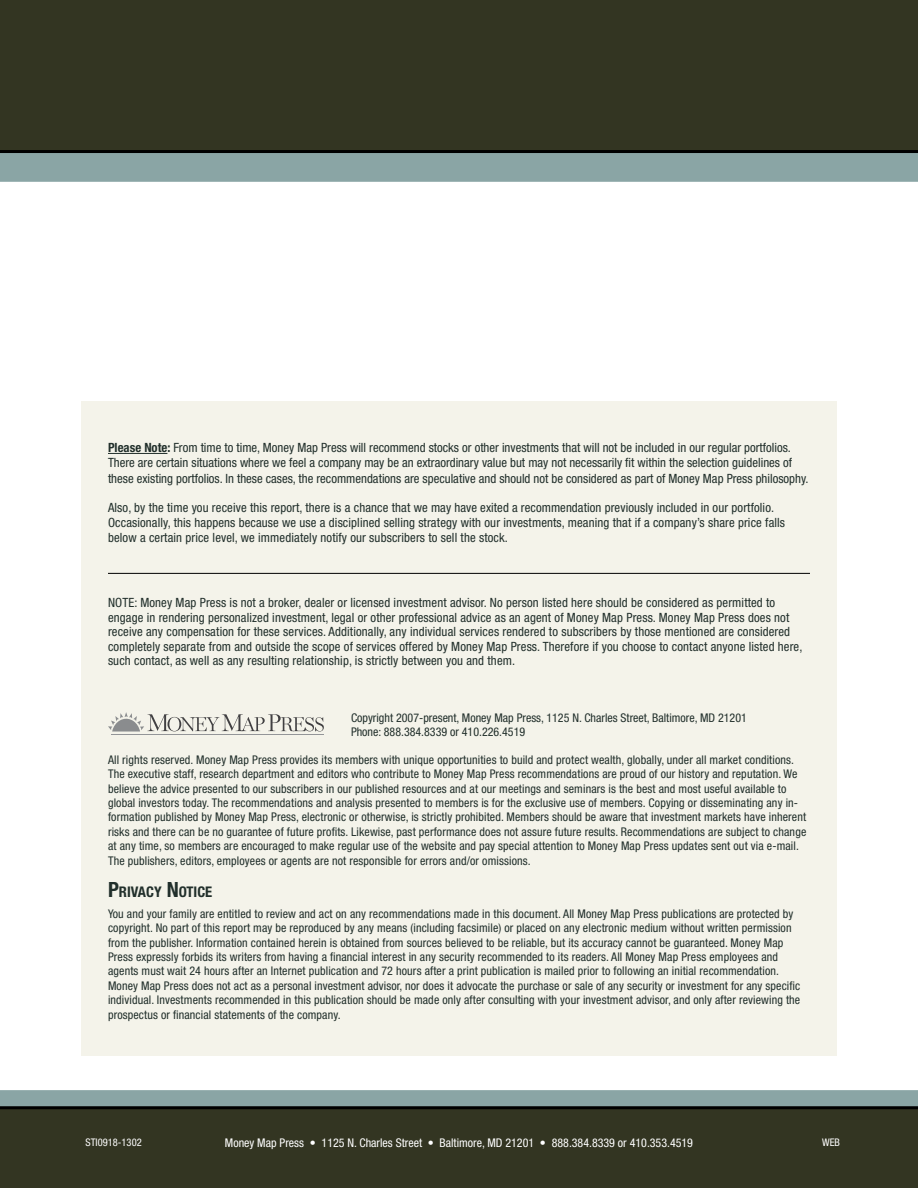
<style>
.page{position:relative;width:918px;height:1188px;background:#fff}
.page>*{position:absolute;margin:0;border:0;box-sizing:border-box;transform-origin:0 0}
.t1{font:700 condensed 14.7px "Helvetica Neue";color:#212f2b}
.t2{font:condensed 12.75px/14.4px "Helvetica Neue";letter-spacing:.01em;color:#212f2b}
.t3{font:condensed 12px/14.4px "Helvetica Neue";letter-spacing:.01em;color:#212f2b}
.t4{font:condensed 12px "Helvetica Neue";color:#fff}
.t5{font:condensed 10.5px "Helvetica Neue";color:#fff}
.s1{font-weight:700}
.s2{font-size:21px}
</style>
<div class="page">
<div style="left:0;top:1090px;width:918px;height:16px;background:#8aa5a5"></div>
<div style="left:0;top:1106px;width:918px;height:82px;background:#333522"></div>
<div style="left:0;top:153px;width:918px;height:29px;background:#8aa5a5"></div>
<div style="left:81px;top:402px;width:756px;height:654px;background:#f4f3ea"></div>
<hr style="left:108px;top:573px;width:702px;height:1px;background:#000">
<hr style="left:108px;top:453px;width:59px;height:1px;background:#212f2b">
<hr style="left:112px;top:734px;width:212px;height:1px;background:#939598">
<svg style="left:108px;top:712px;width:216px;height:20px"></svg>
<div style="left:0;top:0;width:918px;height:153px;background:#333522"></div>
<p class="t2" style="left:108px;top:440px;width:702px;line-height:15.3px"><span class="s1">Please Note:</span> From time to time, Money Map Press will recommend stocks or other investments that will not be included in our regular portfolios.<br>There are certain situations where we feel a company may be an extraordinary value but may not necessarily fit within the selection guidelines of these existing portfolios. In these cases, the recommendations are speculative and should not be considered as part of Money Map Press philosophy.</p>
<p class="t2" style="left:108px;top:499px;width:679px;line-height:15.3px">Also, by the time you receive this report, there is a chance that we may have exited a recommendation previously included in our portfolio.<br>Occasionally, this happens because we use a disciplined selling strategy with our investments, meaning that if a company’s share price falls below a certain price level, we immediately notify our subscribers to sell the stock.</p>
<p class="t2" style="left:108px;top:596px;width:696px">NOTE: Money Map Press is not a broker, dealer or licensed investment advisor. No person listed here should be considered as permitted to engage in rendering personalized investment, legal or other professional advice as an agent of Money Map Press. Money Map Press does not receive any compensation for these services. Additionally, any individual services rendered to subscribers by those mentioned are considered completely separate from and outside the scope of services offered by Money Map Press. Therefore if you choose to contact anyone listed here, such contact, as well as any resulting relationship, is strictly between you and them.</p>
<p class="t3" style="left:351px;top:710px;width:397px">Copyright 2007-present, Money Map Press, 1125 N. Charles Street, Baltimore, MD 21201<br>Phone: 888.384.8339 or 410.226.4519</p>
<p class="t3" style="left:108px;top:752px;width:700px">All rights reserved. Money Map Press provides its members with unique opportunities to build and protect wealth, globally, under all market conditions.<br>The executive staff, research department and editors who contribute to Money Map Press recommendations are proud of our history and reputation. We believe the advice presented to our subscribers in our published resources and at our meetings and seminars is the best and most useful available to global investors today. The recommendations and analysis presented to members is for the exclusive use of members. Copying or disseminating any in&shy;formation published by Money Map Press, electronic or otherwise, is strictly prohibited. Members should be aware that investment markets have inherent risks and there can be no guarantee of future profits. Likewise, past performance does not assure future results. Recommendations are subject to change at any time, so members are encouraged to make regular use of the website and pay special attention to Money Map Press updates sent out via e-mail.<br>The publishers, editors, employees or agents are not responsible for errors and/or omissions.</p>
<p class="t1" style="left:108px;top:883px;width:106px"><span class="s2">P</span>RIVACY <span class="s2">N</span>OTICE</p>
<p class="t3" style="left:108px;top:906px;width:694px">You and your family are entitled to review and act on any recommendations made in this document. All Money Map Press publications are protected by copyright. No part of this report may be reproduced by any means (including facsimile) or placed on any electronic medium without written permission from the publisher. Information contained herein is obtained from sources believed to be reliable, but its accuracy cannot be guaranteed. Money Map Press expressly forbids its writers from having a financial interest in any security recommended to its readers. All Money Map Press employees and agents must wait 24 hours after an Internet publication and 72 hours after a print publication is mailed prior to following an initial recommendation.<br>Money Map Press does not act as a personal investment advisor, nor does it advocate the purchase or sale of any security or investment for any specific individual. Investments recommended in this publication should be made only after consulting with your investment advisor, and only after reviewing the prospectus or financial statements of the company.</p>
<p class="t5" style="left:86px;top:1136px;width:58px">STI0918-1302</p>
<p class="t4" style="left:225px;top:1136px;width:470px">Money Map Press • 1125 N. Charles Street • Baltimore, MD 21201 • 888.384.8339 or 410.353.4519</p>
<p class="t5" style="left:822px;top:1136px;width:19px">WEB</p>
</div>
